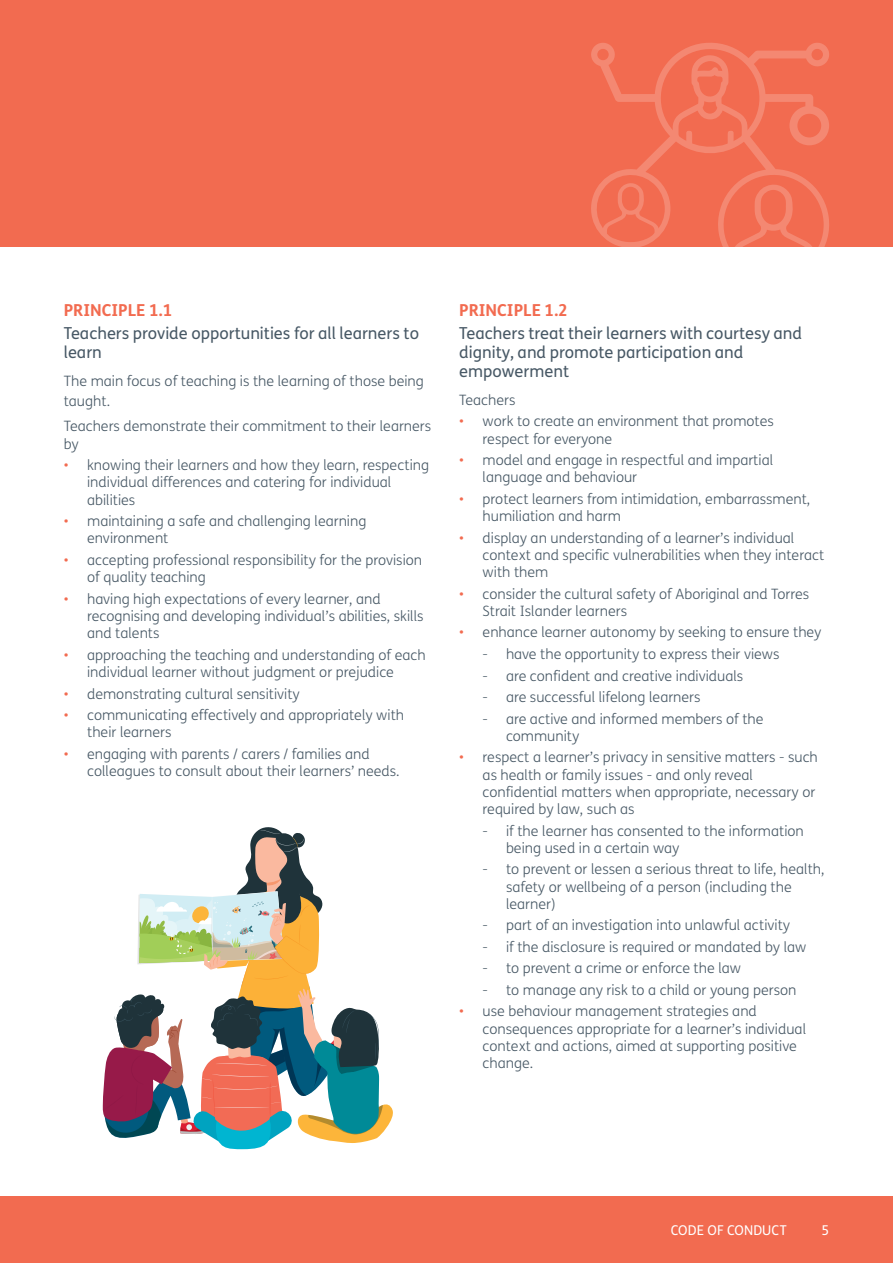
<style>
.page{position:relative;width:893px;height:1263px;background:#fff}
.page>*{position:absolute;margin:0;border:0;box-sizing:border-box;transform-origin:0 0}
.Subheading_1__grey{font:16.5px/18.8px "FS Me";color:#475865}
.Subheading_1__blue{font:700 16.5px "FS Me";color:#f26b50}
.Body_Copy__2pt_after{font:300 14.25px/17.2px "FS Me";color:#475865}
.Body_Copy_before_bul{font:300 14.25px/17.2px "FS Me";color:#475865}
.t1{font:13.5px "FS Me";letter-spacing:.01em;color:#fff}
.s1{color:#f26b50}
</style>
<div class="page">
<div style="left:0;top:0;width:893px;height:247px;background:#f26b50"></div>
<div style="left:0;top:1196px;width:893px;height:67px;background:#f26b50"></div>
<svg style="left:102px;top:827px;width:291px;height:322px"></svg>
<svg style="left:591px;top:43px;width:238px;height:204px"></svg>
<svg style="left:602px;top:182px;width:57px;height:55px"></svg>
<svg style="left:673px;top:55px;width:75px;height:91px"></svg>
<svg style="left:732px;top:183px;width:83px;height:64px"></svg>
<p class="Subheading_1__blue" style="left:64px;top:298px;width:110px">PRINCIPLE 1.1</p>
<p class="Subheading_1__grey" style="left:64px;top:324px;width:357px">Teachers provide opportunities for all learners to learn</p>
<p class="Body_Copy__2pt_after" style="left:64px;top:371px;width:362px;line-height:19.5px">The main focus of teaching is the learning of those being taught.</p>
<p class="Body_Copy_before_bul" style="left:64px;top:417px;width:369px">Teachers demonstrate their commitment to their learners by</p>
<p class="Body_Copy__2pt_after" style="left:87px;top:456px;width:343px;text-indent:-23px"><span class="s1">•</span> knowing their learners and how they learn, respecting individual differences and catering for individual abilities</p>
<p class="Body_Copy__2pt_after" style="left:87px;top:512px;width:281px;text-indent:-23px"><span class="s1">•</span> maintaining a safe and challenging learning environment</p>
<p class="Body_Copy__2pt_after" style="left:87px;top:551px;width:337px;text-indent:-23px"><span class="s1">•</span> accepting professional responsibility for the provision of quality teaching</p>
<p class="Body_Copy__2pt_after" style="left:87px;top:590px;width:338px;text-indent:-23px"><span class="s1">•</span> having high expectations of every learner, and recognising and developing individual’s abilities, skills and talents</p>
<p class="Body_Copy__2pt_after" style="left:64px;top:646px;width:363px;text-align:center"><span class="s1">•</span> approaching the teaching and understanding of each individual learner without judgment or prejudice</p>
<p class="Body_Copy__2pt_after" style="left:64px;top:684px;width:238px"><span class="s1">•</span> demonstrating cultural sensitivity</p>
<p class="Body_Copy__2pt_after" style="left:87px;top:706px;width:318px;text-indent:-23px"><span class="s1">•</span> communicating effectively and appropriately with their learners</p>
<p class="Body_Copy__2pt_after" style="left:87px;top:745px;width:314px;text-indent:-23px"><span class="s1">•</span> engaging with parents / carers / families and colleagues to consult about their learners’ needs.</p>
<p class="Subheading_1__blue" style="left:459px;top:298px;width:110px">PRINCIPLE 1.2</p>
<p class="Subheading_1__grey" style="left:459px;top:324px;width:344px">Teachers treat their learners with courtesy and dignity, and promote participation and empowerment</p>
<p class="Body_Copy_before_bul" style="left:459px;top:391px;width:58px">Teachers</p>
<p class="Body_Copy__2pt_after" style="left:483px;top:412px;width:293px;text-indent:-23px"><span class="s1">•</span> work to create an environment that promotes respect for everyone</p>
<p class="Body_Copy__2pt_after" style="left:483px;top:451px;width:292px;text-indent:-23px"><span class="s1">•</span> model and engage in respectful and impartial language and behaviour</p>
<p class="Body_Copy__2pt_after" style="left:483px;top:490px;width:329px;text-indent:-23px"><span class="s1">•</span> protect learners from intimidation, embarrassment, humiliation and harm</p>
<p class="Body_Copy__2pt_after" style="left:483px;top:529px;width:343px;text-indent:-23px"><span class="s1">•</span> display an understanding of a learner’s individual context and specific vulnerabilities when they interact with them</p>
<p class="Body_Copy__2pt_after" style="left:483px;top:585px;width:328px;text-indent:-23px"><span class="s1">•</span> consider the cultural safety of Aboriginal and Torres<br>Strait Islander learners</p>
<p class="Body_Copy__2pt_after" style="left:459px;top:623px;width:364px"><span class="s1">•</span> enhance learner autonomy by seeking to ensure they</p>
<p class="Body_Copy__2pt_after" style="left:483px;top:645px;width:298px">- have the opportunity to express their views</p>
<p class="Body_Copy__2pt_after" style="left:483px;top:666px;width:262px">- are confident and creative individuals</p>
<p class="Body_Copy__2pt_after" style="left:483px;top:688px;width:219px">- are successful lifelong learners</p>
<p class="Body_Copy__2pt_after" style="left:506px;top:709px;width:259px;text-indent:-23px">- are active and informed members of the community</p>
<p class="Body_Copy__2pt_after" style="left:483px;top:748px;width:337px;text-indent:-23px"><span class="s1">•</span> respect a learner’s privacy in sensitive matters - such as health or family issues - and only reveal confidential matters when appropriate, necessary or required by law, such as</p>
<p class="Body_Copy__2pt_after" style="left:506px;top:821px;width:299px;text-indent:-23px">- if the learner has consented to the information being used in a certain way</p>
<p class="Body_Copy__2pt_after" style="left:506px;top:860px;width:320px;text-indent:-23px">- to prevent or lessen a serious threat to life, health, safety or wellbeing of a person (including the learner)</p>
<p class="Body_Copy__2pt_after" style="left:483px;top:916px;width:309px">- part of an investigation into unlawful activity</p>
<p class="Body_Copy__2pt_after" style="left:483px;top:938px;width:325px">- if the disclosure is required or mandated by law</p>
<p class="Body_Copy__2pt_after" style="left:483px;top:959px;width:260px">- to prevent a crime or enforce the law</p>
<p class="Body_Copy__2pt_after" style="left:483px;top:981px;width:315px">- to manage any risk to a child or young person</p>
<p class="Body_Copy__2pt_after" style="left:483px;top:1002px;width:325px;text-indent:-23px"><span class="s1">•</span> use behaviour management strategies and consequences appropriate for a learner’s individual context and actions, aimed at supporting positive change.</p>
<p class="t1" style="left:671px;top:1221px;width:117px">CODE OF CONDUCT</p>
<p class="t1" style="left:821px;top:1221px;width:9px">5</p>
</div>
